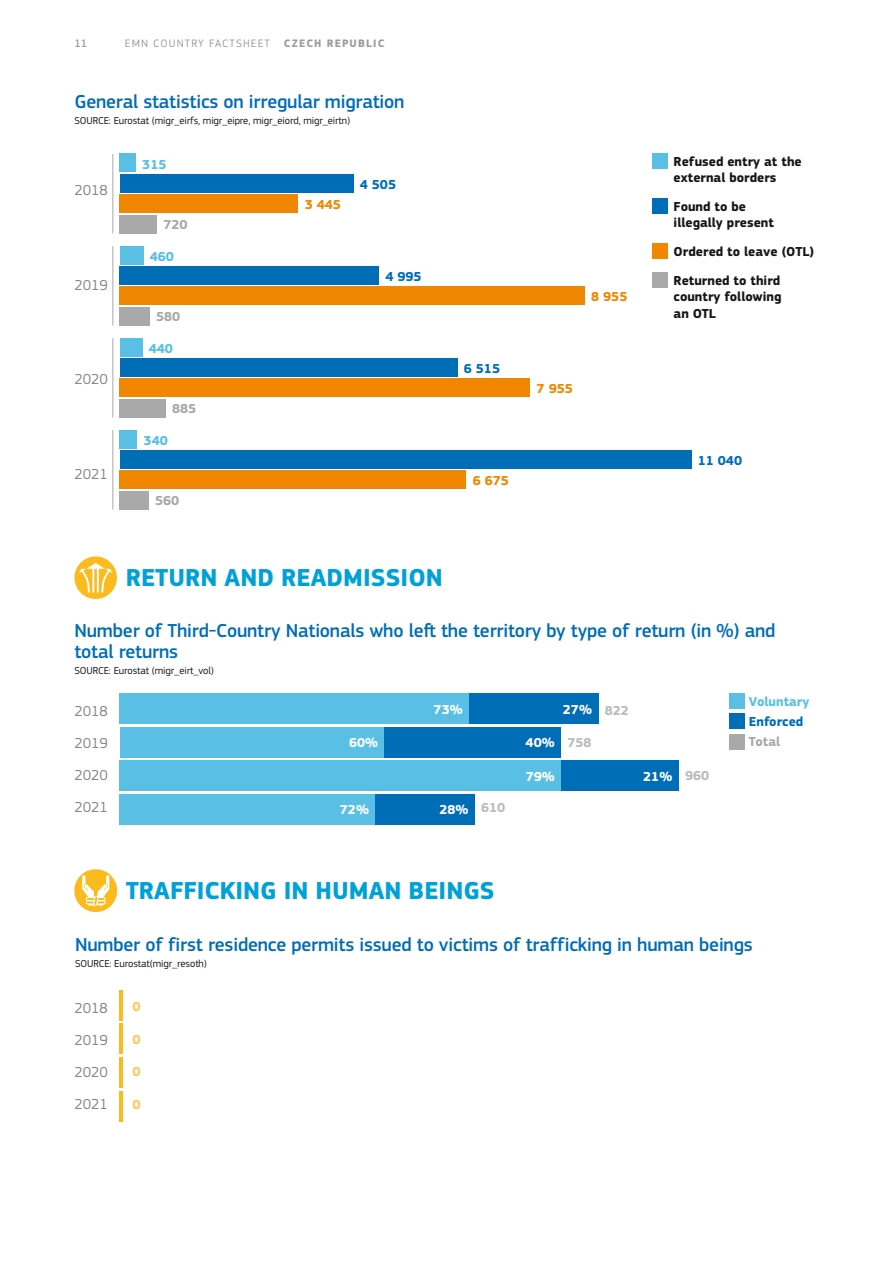
<style>
.page{position:relative;width:893px;height:1263px;background:#fff}
.page>*{position:absolute;margin:0;border:0;box-sizing:border-box;transform-origin:0 0}
.t1{font:700 25.5px "EC Square Sans Pro";color:#00a1d7}
.t2{font:500 19.5px/21px "EC Square Sans Pro";letter-spacing:-.01em;color:#006db7}
.t3{font:15px/32.1px "EC Square Sans Pro";color:#868786;text-align:justify}
.t4{font:700 13.5px/16.2px "EC Square Sans Pro";color:#181716}
.t5{font:700 13.5px "EC Square Sans Pro";color:#006db7}
.t6{font:700 13.5px "EC Square Sans Pro";color:#fff}
.t7{font:700 13.5px "EC Square Sans Pro";color:#59bfe4}
.t8{font:700 13.5px "EC Square Sans Pro";color:#a9a9aa}
.t9{font:700 13.5px "EC Square Sans Pro";color:#f18700}
.t10{font:700 13.5px "EC Square Sans Pro";color:#bbbcbc}
.t11{font:700 13.5px "EC Square Sans Pro";color:#fdc859}
.t12{font:11.25px "EC Square Sans Pro";letter-spacing:.1em;color:#9c9c9d}
.t13{font:700 11.25px "EC Square Sans Pro";color:#9c9c9d}
.t14{font:500 11.25px "EC Square Sans Pro";color:#9c9c9d}
.t15{font:10.5px "EC Square Sans Pro";letter-spacing:-.01em;color:#181716}
.s1{font-weight:700}
</style>
<div class="page">
<div style="left:120px;top:491px;width:29px;height:18px;background:#a9a9aa"></div>
<div style="left:120px;top:471px;width:346px;height:18px;background:#f18700"></div>
<div style="left:120px;top:450px;width:571px;height:19px;background:#006db7"></div>
<div style="left:120px;top:430px;width:17px;height:18px;background:#59bfe4"></div>
<div style="left:120px;top:399px;width:46px;height:18px;background:#a9a9aa"></div>
<div style="left:120px;top:379px;width:410px;height:18px;background:#f18700"></div>
<div style="left:120px;top:358px;width:337px;height:19px;background:#006db7"></div>
<div style="left:120px;top:338px;width:22px;height:18px;background:#59bfe4"></div>
<div style="left:120px;top:307px;width:30px;height:18px;background:#a9a9aa"></div>
<div style="left:120px;top:287px;width:465px;height:18px;background:#f18700"></div>
<div style="left:120px;top:266px;width:259px;height:19px;background:#006db7"></div>
<div style="left:120px;top:246px;width:23px;height:18px;background:#59bfe4"></div>
<div style="left:120px;top:215px;width:37px;height:18px;background:#a9a9aa"></div>
<div style="left:120px;top:195px;width:178px;height:18px;background:#f18700"></div>
<div style="left:120px;top:174px;width:233px;height:19px;background:#006db7"></div>
<div style="left:120px;top:153px;width:16px;height:19px;background:#59bfe4"></div>
<hr style="left:112px;top:154px;width:1px;height:79px;background:#a9a9aa">
<hr style="left:112px;top:430px;width:1px;height:79px;background:#a9a9aa">
<hr style="left:112px;top:338px;width:1px;height:79px;background:#a9a9aa">
<hr style="left:112px;top:246px;width:1px;height:79px;background:#a9a9aa">
<div style="left:652px;top:153px;width:16px;height:16px;background:#59bfe4"></div>
<div style="left:652px;top:198px;width:16px;height:16px;background:#006db7"></div>
<div style="left:652px;top:244px;width:16px;height:15px;background:#f18700"></div>
<div style="left:652px;top:273px;width:16px;height:15px;background:#a9a9aa"></div>
<svg style="left:74px;top:556px;width:43px;height:43px"></svg>
<svg style="left:79px;top:563px;width:33px;height:31px"></svg>
<svg style="left:74px;top:869px;width:43px;height:43px"></svg>
<div style="left:120px;top:794px;width:255px;height:30px;background:#59bfe4"></div>
<div style="left:375px;top:794px;width:100px;height:30px;background:#006db7"></div>
<div style="left:120px;top:760px;width:441px;height:31px;background:#59bfe4"></div>
<div style="left:561px;top:760px;width:118px;height:31px;background:#006db7"></div>
<div style="left:120px;top:727px;width:264px;height:30px;background:#59bfe4"></div>
<div style="left:384px;top:727px;width:177px;height:30px;background:#006db7"></div>
<div style="left:120px;top:693px;width:349px;height:30px;background:#59bfe4"></div>
<div style="left:469px;top:693px;width:129px;height:30px;background:#006db7"></div>
<div style="left:729px;top:693px;width:16px;height:16px;background:#59bfe4"></div>
<div style="left:729px;top:713px;width:16px;height:16px;background:#006db7"></div>
<div style="left:729px;top:734px;width:16px;height:15px;background:#a9a9aa"></div>
<hr style="left:120px;top:990px;width:3px;height:30px;background:#fbbb1d">
<hr style="left:120px;top:1024px;width:3px;height:30px;background:#fbbb1d">
<hr style="left:120px;top:1057px;width:3px;height:30px;background:#fbbb1d">
<hr style="left:120px;top:1091px;width:3px;height:30px;background:#fbbb1d">
<p class="t14" style="left:74px;top:37px;width:15px">11</p>
<p class="t12" style="left:125px;top:37px;width:183px">EMN COUNTRY FACTSHEET <span class="s1">czech</span></p>
<p class="t13" style="left:327px;top:36px;width:8px">rep</p>
<p class="t13" style="left:350px;top:36px;width:16px">ublic</p>
<p class="t2" style="left:74px;top:92px;width:332px">General statistics on irregular migration</p>
<p class="t15" style="left:74px;top:114px;width:277px">SOURCE: Eurostat (migr_eirfs, migr_eipre, migr_eiord, migr_eirtn)</p>
<p class="t3" style="left:74px;top:174px;width:35px">2018</p>
<p class="t3" style="left:74px;top:269px;width:35px">2019</p>
<p class="t3" style="left:74px;top:364px;width:35px">2020</p>
<p class="t3" style="left:74px;top:458px;width:35px">2021</p>
<p class="t7" style="left:142px;top:156px;width:26px">315</p>
<p class="t8" style="left:163px;top:217px;width:26px">720</p>
<p class="t7" style="left:150px;top:248px;width:26px">460</p>
<p class="t8" style="left:156px;top:309px;width:26px">580</p>
<p class="t7" style="left:149px;top:340px;width:26px">440</p>
<p class="t8" style="left:172px;top:401px;width:26px">885</p>
<p class="t7" style="left:144px;top:432px;width:26px">340</p>
<p class="t8" style="left:155px;top:493px;width:26px">560</p>
<p class="t9" style="left:305px;top:196px;width:38px">3 445</p>
<p class="t5" style="left:360px;top:176px;width:38px">4 505</p>
<p class="t5" style="left:385px;top:268px;width:38px">4 995</p>
<p class="t5" style="left:464px;top:360px;width:38px">6 515</p>
<p class="t9" style="left:473px;top:473px;width:38px">6 675</p>
<h1 class="t1" style="left:126px;top:562px;width:319px">RETURN AND READMISSION</h1>
<p class="t9" style="left:591px;top:289px;width:38px">8 955</p>
<p class="t9" style="left:537px;top:381px;width:38px">7 955</p>
<p class="t4" style="left:674px;top:154px;width:130px">Refused entry at the external borders</p>
<p class="t4" style="left:674px;top:199px;width:102px">Found to be illegally present</p>
<p class="t4" style="left:674px;top:238px;width:142px;line-height:29px">Ordered to leave (OTL)<br>Returned to third</p>
<p class="t4" style="left:674px;top:289px;width:109px">country following an OTL</p>
<p class="t5" style="left:698px;top:452px;width:46px">11 040</p>
<p class="t2" style="left:74px;top:620px;width:703px">Number of Third-Country Nationals who left the territory by type of return (in %) and total returns</p>
<p class="t15" style="left:74px;top:664px;width:141px">SOURCE: Eurostat (migr_eirt_vol)</p>
<p class="t3" style="left:74px;top:695px;width:35px">2018<br>2019<br>2020<br>2021</p>
<p class="t7" style="left:749px;top:693px;width:62px">Voluntary</p>
<p class="t5" style="left:749px;top:713px;width:56px">Enforced</p>
<p class="t8" style="left:749px;top:734px;width:33px">Total</p>
<p class="t6" style="left:434px;top:701px;width:31px">73%</p>
<p class="t6" style="left:563px;top:701px;width:31px">27%</p>
<p class="t10" style="left:605px;top:702px;width:26px">822</p>
<p class="t6" style="left:349px;top:734px;width:31px">60%</p>
<p class="t6" style="left:526px;top:734px;width:31px">40%</p>
<p class="t10" style="left:567px;top:734px;width:26px">758</p>
<p class="t10" style="left:685px;top:767px;width:26px">960</p>
<p class="t6" style="left:526px;top:768px;width:31px">79%</p>
<p class="t6" style="left:643px;top:768px;width:31px">21%</p>
<p class="t10" style="left:481px;top:799px;width:26px">610</p>
<p class="t6" style="left:340px;top:802px;width:31px">72%</p>
<p class="t6" style="left:439px;top:802px;width:31px">28%</p>
<h1 class="t1" style="left:126px;top:875px;width:370px">TRAFFICKING IN HUMAN BEINGS</h1>
<p class="t2" style="left:75px;top:935px;width:679px">Number of first residence permits issued to victims of trafficking in human beings</p>
<p class="t15" style="left:75px;top:957px;width:133px">SOURCE: Eurostat(migr_resoth)</p>
<p class="t3" style="left:74px;top:992px;width:35px">2018<br>2019<br>2020<br>2021</p>
<p class="t11" style="left:132px;top:999px;width:10px">0</p>
<p class="t11" style="left:132px;top:1031px;width:10px">0</p>
<p class="t11" style="left:132px;top:1064px;width:10px">0</p>
<p class="t11" style="left:132px;top:1096px;width:10px">0</p>
</div>
